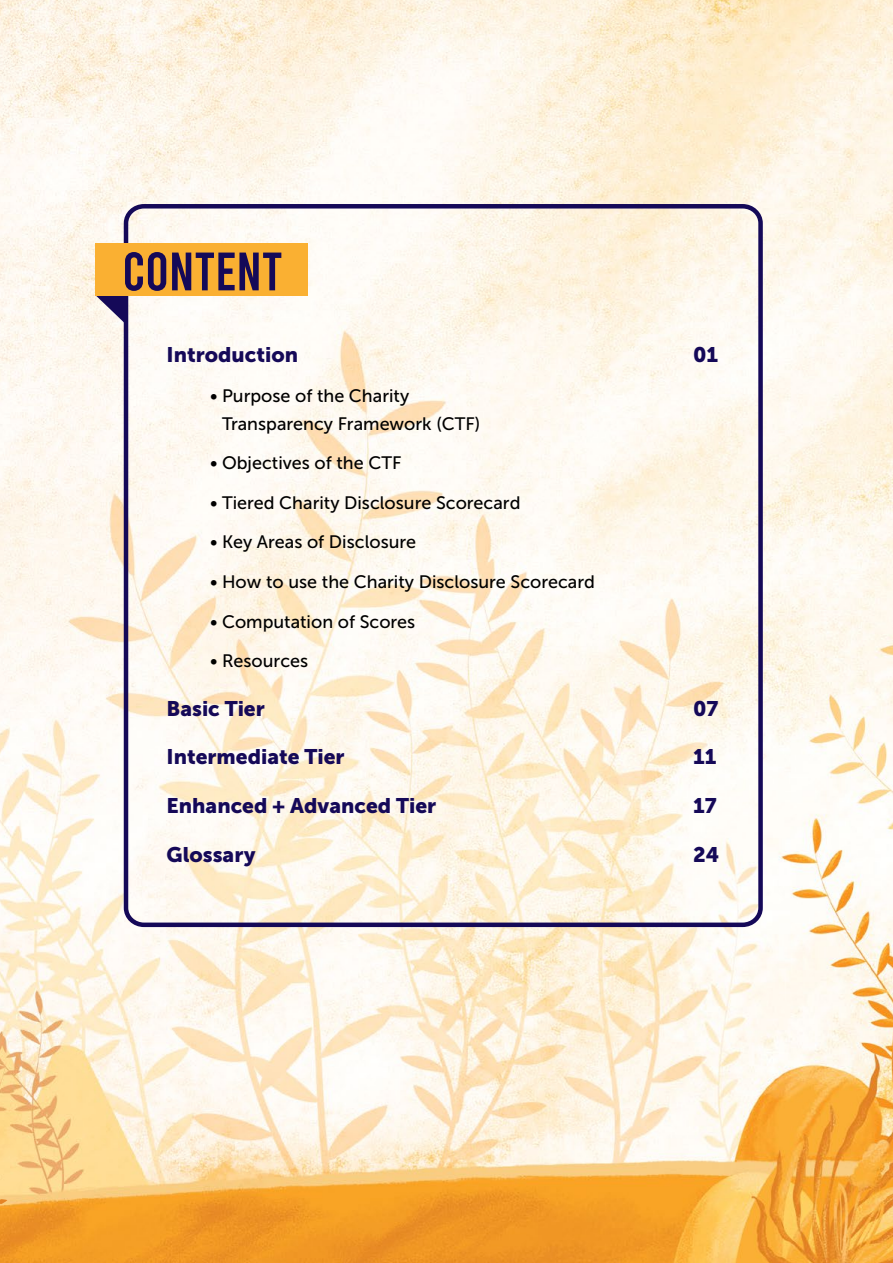
<style>
.page{position:relative;width:893px;height:1263px;background:#fff}
.page>*{position:absolute;margin:0;border:0;box-sizing:border-box;transform-origin:0 0}
.t1{font:54px "Bebas";color:#150958}
.t2{font:21px "Museo Sans 900";color:#150958}
.t3{font:18px/27.6px "Museo Sans 500";color:#000}
</style>
<div class="page">
<img style="left:0;top:0;width:893px;height:1263px">
<div style="left:124px;top:204px;width:639px;height:723px;border:4px solid #150958;border-radius:18px"></div>
<svg style="left:95px;top:296px;width:30px;height:27px"></svg>
<div style="left:95px;top:244px;width:213px;height:52px;background:#fab032"></div>
<svg style="left:0;top:1199px;width:7px;height:5px"></svg>
<h1 class="t1" style="left:122px;top:244px;width:159px">CONTENT</h1>
<p class="t2" style="left:166px;top:343px;width:133px">Introduction</p>
<p class="t2" style="left:693px;top:343px;width:27px">01</p>
<p class="t3" style="left:222px;top:382px;width:260px;text-indent:-12px">• Purpose of the Charity<br>Transparency Framework (CTF)</p>
<p class="t3" style="left:210px;top:449px;width:193px">• Objectives of the CTF</p>
<p class="t3" style="left:210px;top:489px;width:312px">• Tiered Charity Disclosure Scorecard</p>
<p class="t3" style="left:210px;top:528px;width:208px">• Key Areas of Disclosure</p>
<p class="t3" style="left:210px;top:568px;width:386px">• How to use the Charity Disclosure Scorecard</p>
<p class="t3" style="left:210px;top:608px;width:207px">• Computation of Scores</p>
<p class="t3" style="left:210px;top:647px;width:100px">• Resources</p>
<p class="t2" style="left:166px;top:696px;width:100px">Basic Tier</p>
<p class="t2" style="left:693px;top:696px;width:27px">07</p>
<p class="t2" style="left:166px;top:745px;width:180px">Intermediate Tier</p>
<p class="t2" style="left:693px;top:745px;width:25px">11</p>
<p class="t2" style="left:166px;top:794px;width:271px">Enhanced + Advanced Tier</p>
<p class="t2" style="left:693px;top:794px;width:25px">17</p>
<p class="t2" style="left:166px;top:842px;width:90px">Glossary</p>
<p class="t2" style="left:693px;top:842px;width:28px">24</p>
</div>
